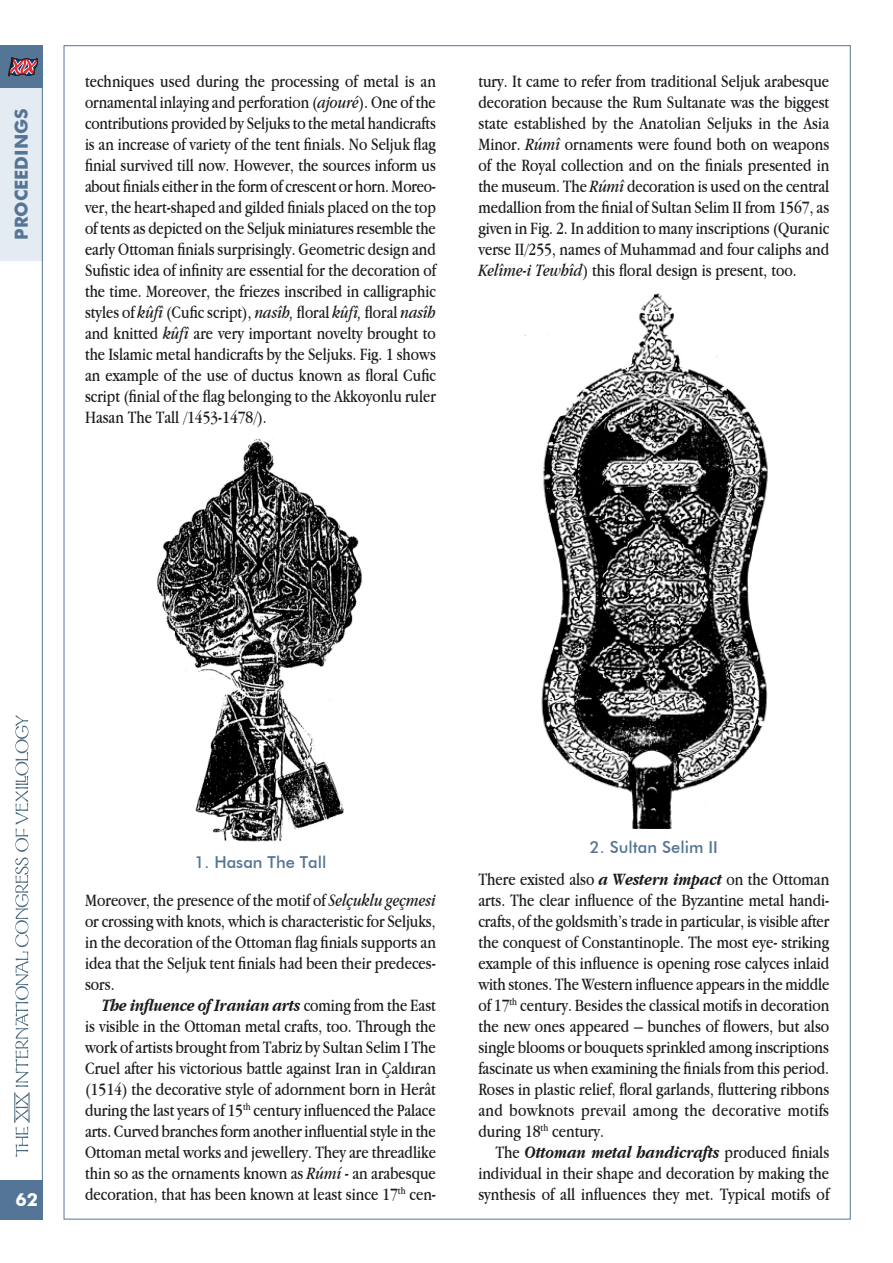
<style>
.page{position:relative;width:893px;height:1263px;background:#fff}
.page>*{position:absolute;margin:0;border:0;box-sizing:border-box;transform-origin:0 0}
.Paragraph{font:18px/21px "Apple Garamond";color:#1b1c20;text-align:justify}
.First_Paragraph{font:18px/21px "Apple Garamond";color:#1b1c20;text-align:justify}
.t1{font:700 18px "Futura BT";color:#547595}
.t2{font:700 18px "Futura BT";color:#fff}
.Flag_Caption{font:500 16.5px "Futura BT";color:#547595}
.s1{font-style:italic}
.s2{font-weight:700;font-style:italic}
</style>
<div class="page">
<svg style="left:14px;top:715px;width:16px;height:442px"></svg>
<div style="left:0;top:87px;width:43px;height:174px;background:#e5ebf2"></div>
<hr style="left:42px;top:45px;width:1px;height:1174px;background:#547595">
<div style="left:0;top:1180px;width:43px;height:39px;background:#547595"></div>
<div style="left:0;top:45px;width:43px;height:43px;background:#547595"></div>
<svg style="left:8px;top:57px;width:30px;height:19px"></svg>
<img style="left:157px;top:439px;width:206px;height:403px">
<img style="left:524px;top:293px;width:244px;height:536px">
<p class="t1" style="left:11px;top:240px;width:133px;rotate:-90deg">PROCEEDINGS</p>
<p class="Paragraph" style="left:85px;top:70px;width:352px">techniques used during the processing of metal is an ornamental inlaying and perforation (<span class="s1">ajouré</span>). One of the contributions provided by Seljuks to the metal handicrafts is an increase of variety of the tent finials. No Seljuk flag finial survived till now. However, the sources inform us about finials either in the form of crescent or horn. Moreo&shy;ver, the heart-shaped and gilded finials placed on the top of tents as depicted on the Seljuk miniatures resemble the early Ottoman finials surprisingly. Geometric design and Sufistic idea of infinity are essential for the decoration of the time. Moreover, the friezes inscribed in calligraphic styles of <span class="s1">kûfî</span> (Cufic script), <span class="s1">nasîh,</span> floral <span class="s1">kûfî,</span> floral <span class="s1">nasîh </span>and knitted <span class="s1">kûfî</span> are very important novelty brought to the Islamic metal handicrafts by the Seljuks. Fig. 1 shows an example of the use of ductus known as floral Cufic script (finial of the flag belonging to the Akkoyonlu ruler Hasan The Tall /1453-1478/).</p>
<p class="Paragraph" style="left:478px;top:70px;width:352px">tury. It came to refer from traditional Seljuk arabesque decoration because the Rum Sultanate was the biggest state established by the Anatolian Seljuks in the Asia Minor. <span class="s1">Rúmî</span> ornaments were found both on weapons of the Royal collection and on the finials presented in the museum. The <span class="s1">Rúmî</span> decoration is used on the central medallion from the finial of Sultan Selim II from 1567, as given in Fig. 2. In addition to many inscriptions (Quranic verse II/255, names of Muhammad and four caliphs and <span class="s1">Kelîme-i Tewhîd</span>) this floral design is present, too.</p>
<p class="t2" style="left:16px;top:1189px;width:24px">62</p>
<p class="Flag_Caption" style="left:194px;top:852px;width:134px">1. Hasan The Tall</p>
<p class="First_Paragraph" style="left:85px;top:889px;width:352px">Moreover, the presence of the motif of <span class="s1">Selçuklu geçmesi </span>or crossing with knots, which is characteristic for Seljuks, in the decoration of the Ottoman flag finials supports an idea that the Seljuk tent finials had been their predeces&shy;sors.</p>
<p class="Paragraph" style="left:85px;top:994px;width:352px;text-indent:17px"><span class="s2">The influence of Iranian arts</span> coming from the East is visible in the Ottoman metal crafts, too. Through the work of artists brought from Tabriz by Sultan Selim I The Cruel after his victorious battle against Iran in Çaldıran (1514) the decorative style of adornment born in Herât during the last years of 15<sup>th</sup> century influenced the Palace arts. Curved branches form another influential style in the Ottoman metal works and jewellery. They are threadlike thin so as the ornaments known as <span class="s1">Rúmí</span> - an arabesque decoration, that has been known at least since 17<sup>th</sup> cen-</p>
<p class="Flag_Caption" style="left:590px;top:837px;width:130px">2. Sultan Selim II</p>
<p class="First_Paragraph" style="left:478px;top:868px;width:352px">There existed also <span class="s2">a Western impact</span> on the Ottoman arts. The clear influence of the Byzantine metal handi&shy;crafts, of the goldsmith’s trade in particular, is visible after the conquest of Constantinople. The most eye- striking example of this influence is opening rose calyces inlaid with stones. The Western influence appears in the middle of 17<sup>th</sup> century. Besides the classical motifs in decoration the new ones appeared – bunches of flowers, but also single blooms or bouquets sprinkled among inscriptions fascinate us when examining the finials from this period.<br>Roses in plastic relief, floral garlands, fluttering ribbons and bowknots prevail among the decorative motifs during 18<sup>th</sup> century.</p>
<p class="Paragraph" style="left:478px;top:1141px;width:352px;text-indent:17px">The <span class="s2">Ottoman metal handicrafts</span> produced finials individual in their shape and decoration by making the synthesis of all influences they met. Typical motifs of</p>
</div>
